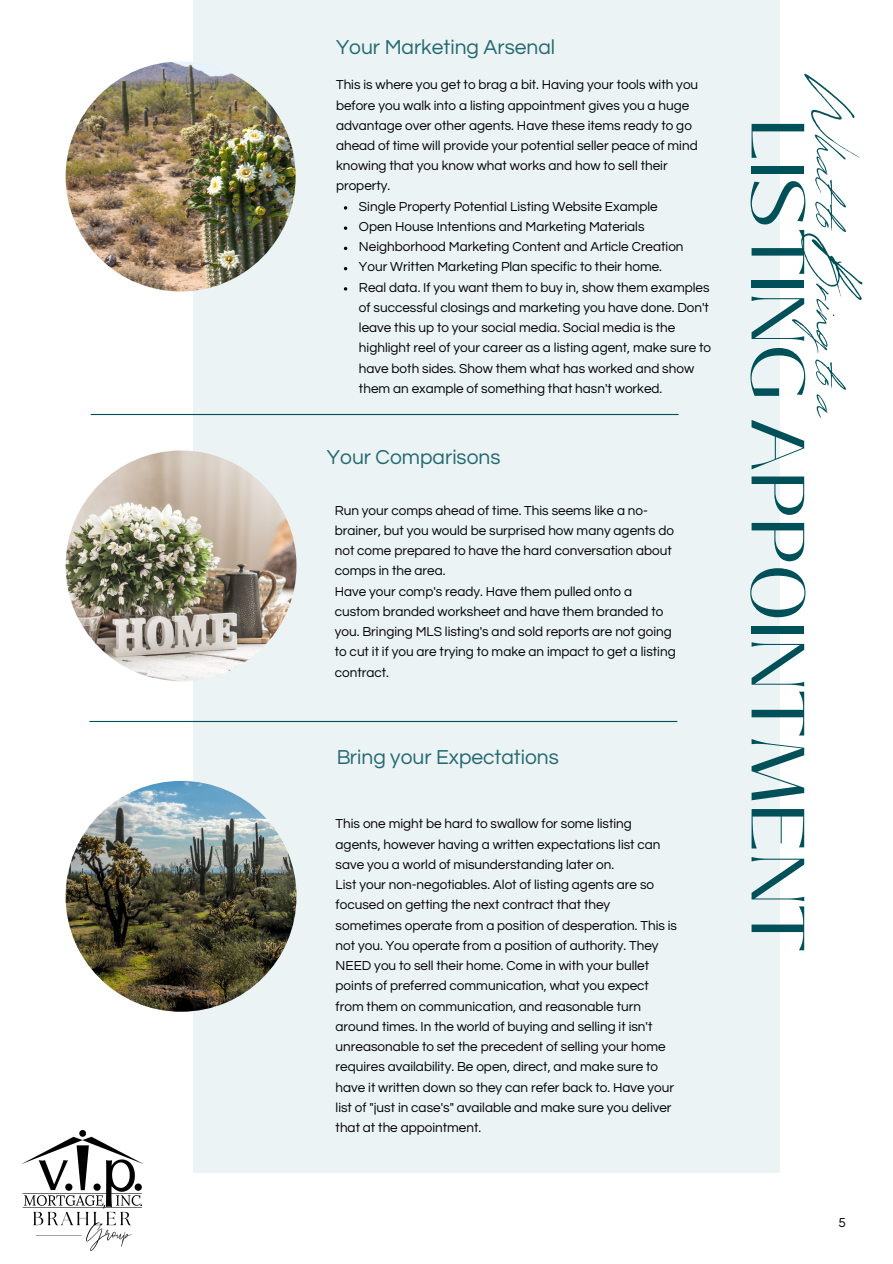
<style>
.page{position:relative;width:893px;height:1264px;background:#fff}
.page>*{position:absolute;margin:0;border:0;box-sizing:border-box;transform-origin:0 0}
.t1{font:75px "Black Mango";color:#005059}
.t2{font:69.75px "Revive 80 Signature";color:#005059}
.t3{font:21px "Questrial";color:#005059}
.t4{font:13.5px/20.2px "Questrial";color:#000}
</style>
<div class="page">
<div style="left:193px;top:0;width:587px;height:1172px;background:#ebf3f4"></div>
<img style="left:66px;top:61px;width:229px;height:230px;border-radius:50%">
<img style="left:66px;top:450px;width:230px;height:231px;border-radius:50%">
<img style="left:66px;top:781px;width:230px;height:230px;border-radius:50%">
<hr style="left:91px;top:414px;width:587px;height:1px;background:#005059">
<hr style="left:90px;top:721px;width:587px;height:1px;background:#005059">
<img style="left:21px;top:1130px;width:123px;height:120px">
<svg style="left:344px;top:226px;width:3px;height:4px"></svg>
<h3 class="t3" style="left:336px;top:37px;width:220px">Your Marketing Arsenal</h3>
<p class="t4" style="left:336px;top:75px;width:364px">This is where you get to brag a bit. Having your tools with you before you walk into a listing appointment gives you a huge advantage over other agents. Have these items ready to go ahead of time will provide your potential seller peace of mind knowing that you know what works and how to sell their property.</p>
<p class="t4" style="left:359px;top:196px;width:300px">Single Property Potential Listing Website Example</p>
<p class="t4" style="left:359px;top:217px;width:287px">Open House Intentions and Marketing Materials</p>
<p class="t4" style="left:359px;top:237px;width:326px">Neighborhood Marketing Content and Article Creation</p>
<p class="t4" style="left:359px;top:257px;width:304px">Your Written Marketing Plan specific to their home.</p>
<p class="t4" style="left:359px;top:277px;width:354px">Real data. If you want them to buy in, show them examples of successful closings and marketing you have done. Don't leave this up to your social media. Social media is the highlight reel of your career as a listing agent, make sure to have both sides. Show them what has worked and show them an example of something that hasn't worked.</p>
<h3 class="t3" style="left:327px;top:446px;width:175px">Your Comparisons</h3>
<p class="t4" style="left:335px;top:500px;width:341px">Run your comps ahead of time. This seems like a no&shy;brainer, but you would be surprised how many agents do not come prepared to have the hard conversation about comps in the area.</p>
<p class="t4" style="left:335px;top:581px;width:342px">Have your comp's ready. Have them pulled onto a custom branded worksheet and have them branded to you. Bringing MLS listing's and sold reports are not going to cut it if you are trying to make an impact to get a listing contract.</p>
<h3 class="t3" style="left:336px;top:746px;width:224px">Bring your Expectations</h3>
<p class="t4" style="left:335px;top:814px;width:326px">This one might be hard to swallow for some listing agents, however having a written expectations list can save you a world of misunderstanding later on.</p>
<p class="t4" style="left:335px;top:875px;width:343px">List your non-negotiables. Alot of listing agents are so focused on getting the next contract that they sometimes operate from a position of desperation. This is not you. You operate from a position of authority. They NEED you to sell their home. Come in with your bullet points of preferred communication, what you expect from them on communication, and reasonable turn around times. In the world of buying and selling it isn't unreasonable to set the precedent of selling your home requires availability. Be open, direct, and make sure to have it written down so they can refer back to. Have your list of "just in case's" available and make sure you deliver that at the appointment.</p>
<p class="t2" style="left:881px;top:80px;width:342px;rotate:90deg">Whatto Bringto a</p>
<p class="t1" style="left:834px;top:119px;width:834px;rotate:90deg">LISTING APPOINTMENT</p>
<p class="t4" style="left:838px;top:1212px;width:9px">5</p>
</div>
